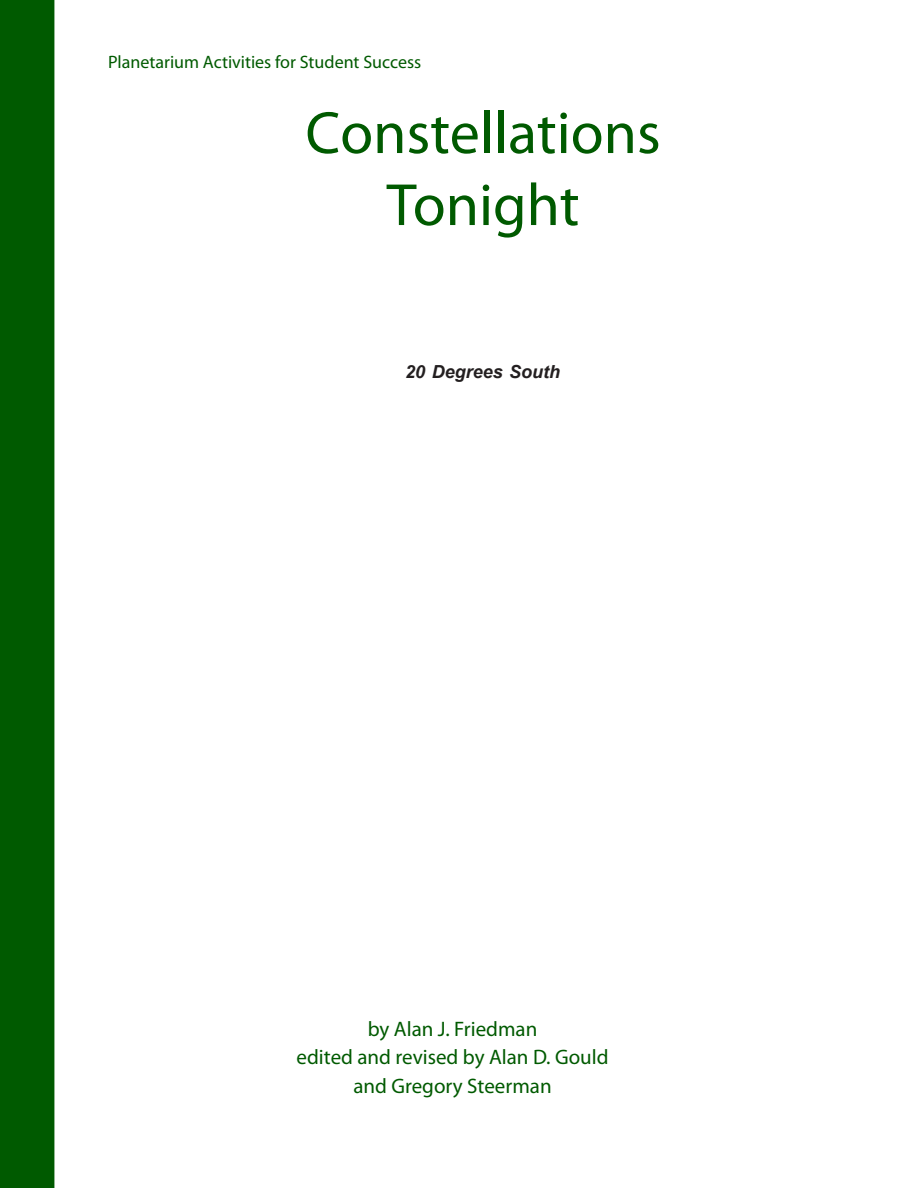
<style>
.page{position:relative;width:918px;height:1188px;background:#fff}
.page>*{position:absolute;margin:0;border:0;box-sizing:border-box;transform-origin:0 0}
.t1{font:60px/72px "Myriad Pro";color:#005a00;text-align:center}
.t2{font:21px/28.5px "Myriad Pro";color:#005a00;text-align:center}
.t3{font:18px "Myriad Pro";color:#005a00}
.t4{font:italic 700 18px "Arial";color:#231f20}
</style>
<div class="page">
<div style="left:1px;top:1px;width:53px;height:1186px;background:#005a00"></div>
<div style="left:0;top:0;width:54px;height:1188px;border:2px solid #005a00"></div>
<p class="t3" style="left:108px;top:50px;width:315px">Planetarium Activities for Student Success</p>
<h1 class="t1" style="left:306px;top:96px;width:357px">Constellations<br>Tonight</h1>
<p class="t4" style="left:405px;top:360px;width:157px">20 Degrees South</p>
<p class="t2" style="left:297px;top:1014px;width:314px">by Alan J. Friedman<br>edited and revised by Alan D. Gould and Gregory Steerman</p>
</div>
